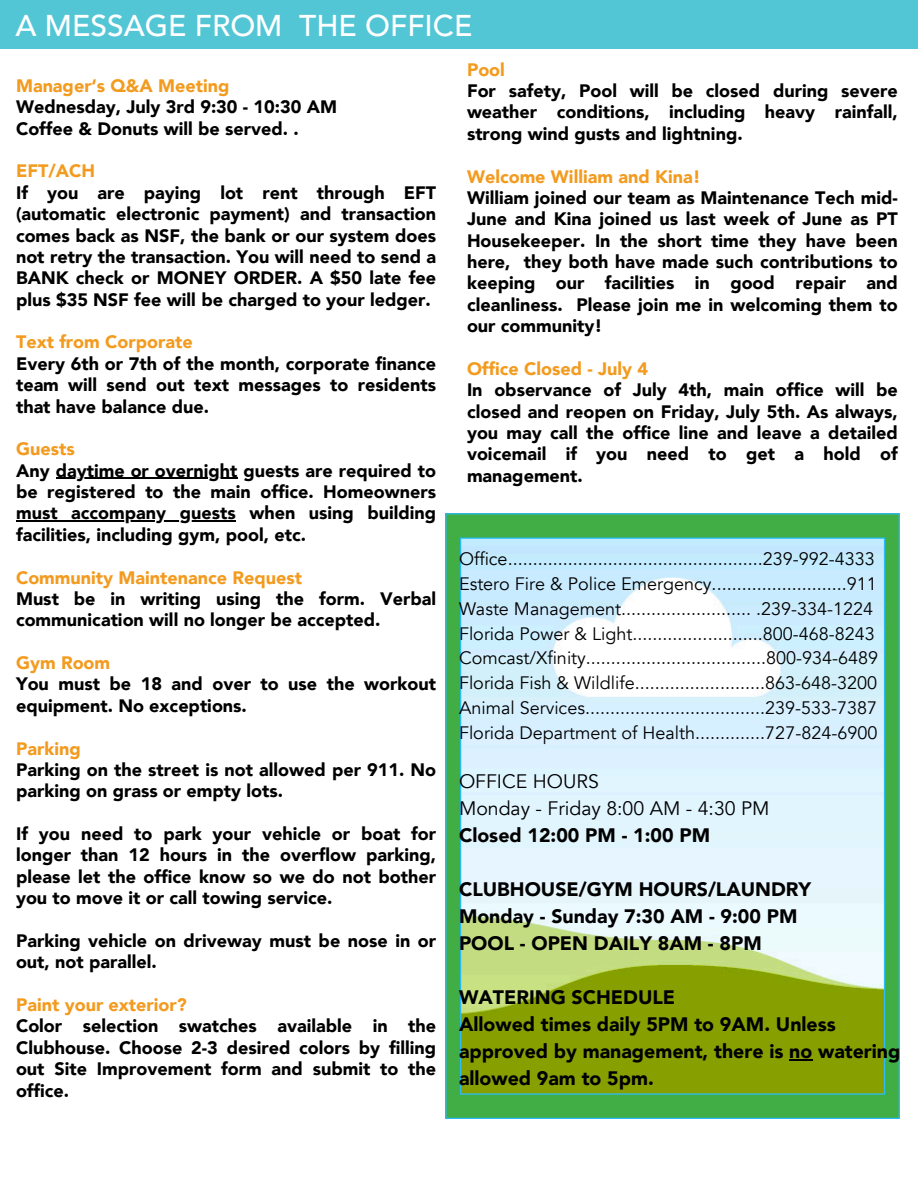
<style>
.page{position:relative;width:918px;height:1188px;background:#fff}
.page>*{position:absolute;margin:0;border:0;box-sizing:border-box;transform-origin:0 0}
.t1{font:500 30px "Avenir";color:#fff}
.t2{font:900 19.5px/27px "Avenir";color:#000}
.t3{font:19.5px "Avenir";color:#000}
.t4{font:900 18px/21.3px "Avenir";color:#000}
.t5{font:18px "Avenir";color:#000}
.t6{font:900 18px "Avenir";color:#f39b1f}
.s1{color:#f39b1f}
</style>
<div class="page">
<div style="left:0;top:0;width:918px;height:49px;background:#53c6d6"></div>
<svg style="left:445px;top:513px;width:455px;height:606px;background:#b5d9b3"></svg>
<hr style="left:56px;top:478px;width:182px;height:1px;background:#000">
<hr style="left:16px;top:521px;width:220px;height:1px;background:#000">
<svg style="left:789px;top:1059px;width:23px;height:1px"></svg>
<h1 class="t1" style="left:15px;top:6px;width:458px">A MESSAGE FROM THE OFFICE</h1>
<h2 class="t4" style="left:16px;top:76px;width:323px"><span class="s1">Manager‘s Q&amp;A Meeting<br></span>Wednesday, July 3rd 9:30 - 10:30 AM<br>Coffee &amp; Donuts will be served. .</h2>
<h2 class="t4" style="left:16px;top:161px;width:422px"><span class="s1">EFT/ACH<br></span>If you are paying lot rent through EFT (automatic electronic payment) and transaction comes back as NSF, the bank or our system does not retry the transaction. You will need to send a BANK check or MONEY ORDER. A $50 late fee plus $35 NSF fee will be charged to your ledger.</h2>
<h2 class="t4" style="left:16px;top:332px;width:422px"><span class="s1">Text from Corporate<br></span>Every 6th or 7th of the month, corporate finance team will send out text messages to residents that have balance due.</h2>
<h2 class="t4" style="left:16px;top:439px;width:422px"><span class="s1">Guests<br></span>Any daytime or overnight guests are required to</h2>
<h2 class="t4" style="left:16px;top:482px;width:422px">be registered to the main office. Homeowners</h2>
<h2 class="t4" style="left:16px;top:503px;width:422px">must accompany guests when using building facilities, including gym, pool, etc.</h2>
<h2 class="t4" style="left:16px;top:567px;width:422px"><span class="s1">Community Maintenance Request<br></span>Must be in writing using the form. Verbal communication will no longer be accepted.</h2>
<h2 class="t6" style="left:16px;top:651px;width:96px">Gym Room</h2>
<h2 class="t4" style="left:16px;top:674px;width:422px">You must be 18 and over to use the workout equipment. No exceptions.</h2>
<h2 class="t6" style="left:16px;top:737px;width:66px">Parking</h2>
<h2 class="t4" style="left:16px;top:760px;width:422px">Parking on the street is not allowed per 911. No parking on grass or empty lots.</h2>
<h2 class="t4" style="left:16px;top:824px;width:422px">If you need to park your vehicle or boat for</h2>
<h2 class="t4" style="left:16px;top:845px;width:422px;text-align:justify">longer than 12 hours in the overflow parking, please let the office know so we do not bother you to move it or call towing service.</h2>
<h2 class="t4" style="left:16px;top:931px;width:422px">Parking vehicle on driveway must be nose in or</h2>
<h2 class="t4" style="left:16px;top:952px;width:142px">out, not parallel.</h2>
<h2 class="t6" style="left:16px;top:993px;width:172px">Paint your exterior?</h2>
<h2 class="t4" style="left:16px;top:1016px;width:422px;text-align:justify">Color selection swatches available in the Clubhouse. Choose 2-3 desired colors by filling out Site Improvement form and submit to the office.</h2>
<h2 class="t4" style="left:467px;top:59px;width:432px"><span class="s1">Pool<br></span>For safety, Pool will be closed during severe weather conditions, including heavy rainfall, strong wind gusts and lightning.</h2>
<h2 class="t4" style="left:467px;top:166px;width:432px"><span class="s1">Welcome William and Kina!<br></span>William joined our team as Maintenance Tech mid-June and Kina joined us last week of June as PT Housekeeper. In the short time they have been here, they both have made such contributions to keeping our facilities in good repair and cleanliness. Please join me in welcoming them to our community!</h2>
<p class="t6" style="left:467px;top:357px;width:183px">Office Closed - July 4</p>
<p class="t4" style="left:467px;top:380px;width:432px;text-align:justify">In observance of July 4th, main office will be closed and reopen on Friday, July 5th. As always, you may call the office line and leave a detailed voicemail if you need to get a hold of management.</p>
<h2 class="t5" style="left:459px;top:547px;width:417px">Office...................................................239-992-4333</h2>
<h2 class="t5" style="left:459px;top:572px;width:419px">Estero Fire &amp; Police Emergency...........................911</h2>
<p class="t5" style="left:459px;top:597px;width:416px">Waste Management.......................... .239-334-1224</p>
<p class="t5" style="left:459px;top:622px;width:417px">Florida Power &amp; Light..........................800-468-8243</p>
<p class="t5" style="left:459px;top:646px;width:421px">Comcast/Xfinity....................................800-934-6489</p>
<p class="t5" style="left:459px;top:671px;width:420px">Florida Fish &amp; Wildlife..........................863-648-3200</p>
<p class="t5" style="left:459px;top:696px;width:420px">Animal Services....................................239-533-7387</p>
<p class="t5" style="left:459px;top:721px;width:420px">Florida Department of Health..............727-824-6900</p>
<p class="t3" style="left:459px;top:769px;width:141px">OFFICE HOURS</p>
<p class="t3" style="left:459px;top:796px;width:312px">Monday - Friday 8:00 AM - 4:30 PM</p>
<p class="t2" style="left:459px;top:822px;width:253px">Closed 12:00 PM - 1:00 PM</p>
<p class="t2" style="left:459px;top:876px;width:354px">CLUBHOUSE/GYM HOURS/LAUNDRY<br>Monday - Sunday 7:30 AM - 9:00 PM<br>POOL - OPEN DAILY 8AM - 8PM</p>
<p class="t2" style="left:459px;top:984px;width:443px">WATERING SCHEDULE<br>Allowed times daily 5PM to 9AM. Unless approved by management, there is no watering allowed 9am to 5pm.</p>
</div>
